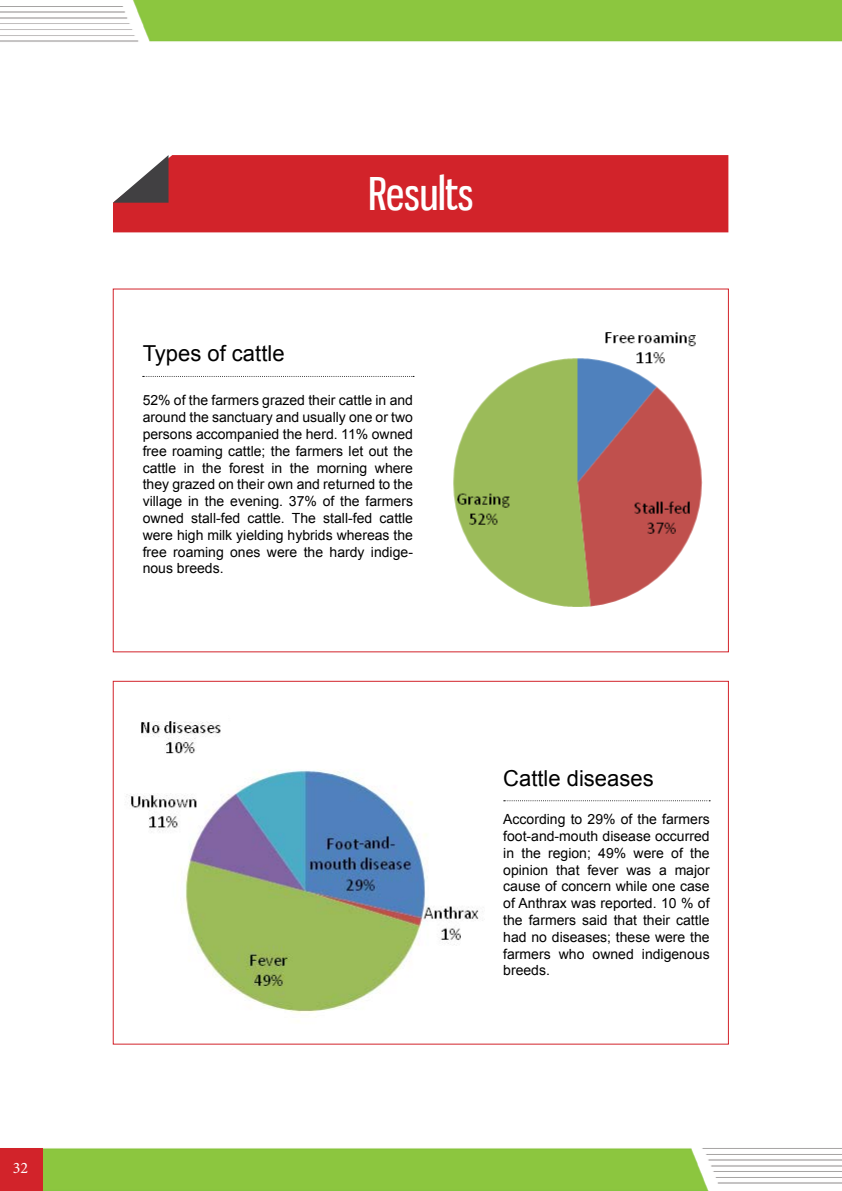
<style>
.page{position:relative;width:842px;height:1191px;background:#fff}
.page>*{position:absolute;margin:0;border:0;box-sizing:border-box;transform-origin:0 0}
.t1{font:44px "Gnuolane Rg";color:#fff}
.t2{font:22px "Arial";color:#000}
.t3{font:16px "Minion Pro";color:#fff}
.t4{font:14px/16.8px "Arial";color:#000;text-align:justify}
</style>
<div class="page">
<img style="left:0;top:0;width:842px;height:1191px">
<div style="left:113px;top:155px;width:615px;height:77px;background:#d2232a"></div>
<svg style="left:113px;top:155px;width:56px;height:48px"></svg>
<img style="left:437px;top:325px;width:283px;height:307px">
<img style="left:119px;top:705px;width:370px;height:321px">
<svg style="left:143px;top:376px;width:271px;height:1px"></svg>
<svg style="left:504px;top:800px;width:206px;height:1px"></svg>
<div style="left:0;top:1148px;width:43px;height:43px;background:#d2232a"></div>
<p class="t3" style="left:13px;top:1157px;width:17px">32</p>
<h2 class="t2" style="left:143px;top:338px;width:143px">Types of cattle</h2>
<h1 class="t1" style="left:368px;top:167px;width:107px">Results</h1>
<p class="t4" style="left:143px;top:392px;width:272px">52% of the farmers grazed their cattle in and around the sanctuary and usually one or two persons accompanied the herd. 11% owned free roaming cattle; the farmers let out the cattle in the forest in the morning where they grazed on their own and returned to the village in the evening. 37% of the farmers owned stall-fed cattle. The stall-fed cattle were high milk yielding hybrids whereas the free roaming ones were the hardy indige&shy;nous breeds.</p>
<h2 class="t2" style="left:503px;top:763px;width:152px">Cattle diseases</h2>
<p class="t4" style="left:503px;top:811px;width:208px">According to 29% of the farmers foot-and-mouth disease occurred in the region; 49% were of the opinion that fever was a major cause of concern while one case of Anthrax was reported. 10 % of the farmers said that their cattle had no diseases; these were the farmers who owned indigenous breeds.</p>
</div>
